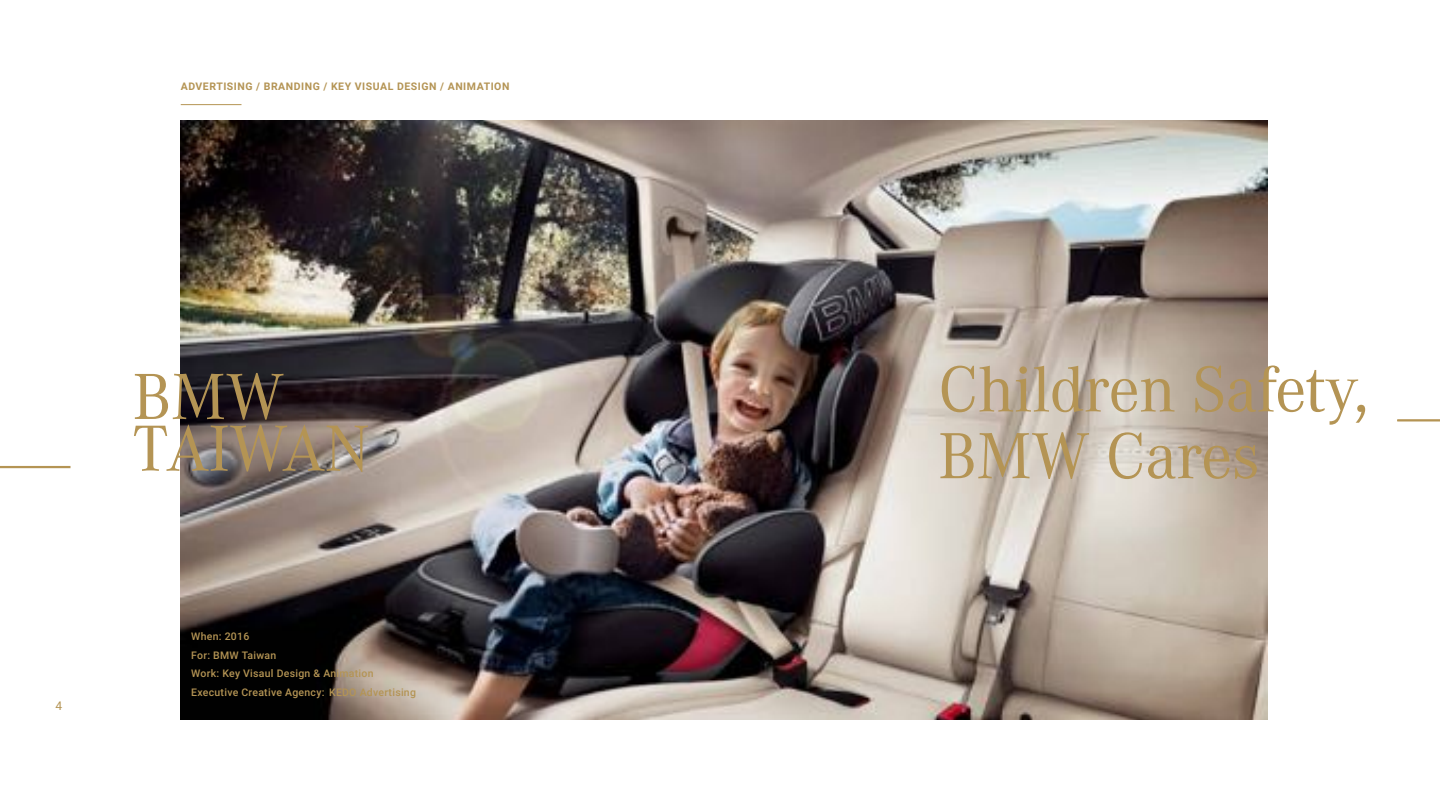
<style>
.page{position:relative;width:1440px;height:810px;background:#fff}
.page>*{position:absolute;margin:0;border:0;box-sizing:border-box;transform-origin:0 0}
.t1{font:67.5px/51.8px "Corporate A";letter-spacing:-.01em;color:#b49454}
.t2{font:12px "Roboto";color:#b49454}
.t3{font:500 10.5px/18.8px "Roboto";letter-spacing:.025em;color:#b49454}
.t4{font:700 10.5px "Roboto";letter-spacing:.05em;color:#b49454}
</style>
<div class="page">
<img style="left:180px;top:120px;width:1088px;height:600px">
<hr style="left:181px;top:104px;width:60px;height:1px;background:#b49454">
<hr style="left:0;top:466px;width:70px;height:2px;background:#b49454">
<hr style="left:1397px;top:419px;width:43px;height:3px;background:#b49454">
<p class="t4" style="left:181px;top:80px;width:330px">ADVERTISING / BRANDING / KEY VISUAL DESIGN / ANIMATION</p>
<p class="t2" style="left:56px;top:698px;width:8px">4</p>
<h1 class="t1" style="left:133px;top:372px;width:239px">BMW<br>TAIWAN</h1>
<h1 class="t1" style="left:938px;top:357px;width:432px;line-height:66.8px">Children Safety,<br>BMW Cares</h1>
<p class="t3" style="left:191px;top:627px;width:226px">When: 2016<br>For: BMW Taiwan<br>Work: Key Visaul Design &amp; Animation<br>Executive Creative Agency: KEDO Advertising</p>
</div>
